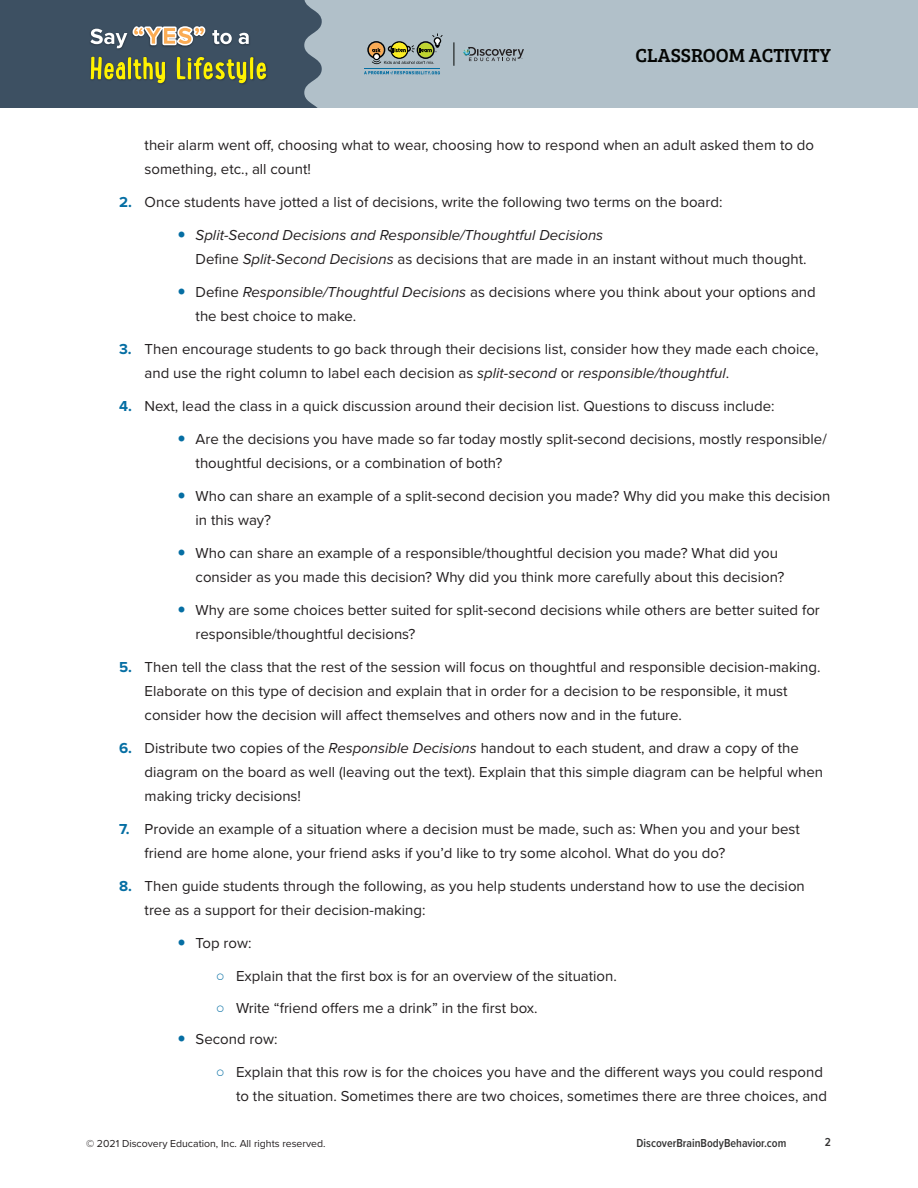
<style>
.page{position:relative;width:918px;height:1188px;background:#fff}
.page>*{position:absolute;margin:0;border:0;box-sizing:border-box;transform-origin:0 0}
.t1{font:19.5px "Bree Serif";color:#040503}
.t2{font:15px/24px "Proxima Nova";color:#231f20}
.t3{font:italic 15px/24px "Proxima Nova";color:#231f20}
.t4{font:600 12px "Proxima Nova Cond";color:#343333}
.t5{font:10.5px "Proxima Nova";color:#231f20}
.s1{font-weight:700;color:#056ea3}
.s2{font-style:normal}
.s3{font-style:italic}
.s4{font-family:"Arial";color:#056ea3}
</style>
<div class="page">
<div style="left:304px;top:0;width:614px;height:108px;background:#b1c0c9"></div>
<svg style="left:463px;top:47px;width:61px;height:14px"></svg>
<svg style="left:454px;top:42px;width:1px;height:24px"></svg>
<svg style="left:367px;top:33px;width:76px;height:32px"></svg>
<svg style="left:364px;top:71px;width:76px;height:4px"></svg>
<hr style="left:364px;top:68px;width:76px;height:1px;background:#046ea2">
<svg style="left:0;top:0;width:322px;height:108px;background:#506063"></svg>
<h1 class="t1" style="left:636px;top:41px;width:197px">CLASSROOM ACTIVITY</h1>
<p class="t2" style="left:145px;top:132px;width:671px">their alarm went off, choosing what to wear, choosing how to respond when an adult asked them to do something, etc., all count!</p>
<p class="t2" style="left:119px;top:189px;width:605px"><span class="s1">2.</span> Once students have jotted a list of decisions, write the following two terms on the board:</p>
<p class="t3" style="left:196px;top:222px;width:613px">Split-Second Decisions and Responsible/Thoughtful Decisions<br><span class="s2">Define</span> Split-Second Decisions <span class="s2">as decisions that are made in an instant without much thought.</span></p>
<p class="t2" style="left:196px;top:279px;width:622px">Define <span class="s3">Responsible/Thoughtful Decisions</span> as decisions where you think about your options and the best choice to make.</p>
<p class="t2" style="left:145px;top:336px;width:676px;text-indent:-26px"><span class="s1">3.</span> Then encourage students to go back through their decisions list, consider how they made each choice, and use the right column to label each decision as <span class="s3">split-second</span> or <span class="s3">responsible/thoughtful</span>.</p>
<p class="t2" style="left:119px;top:393px;width:657px"><span class="s1">4.</span> Next, lead the class in a quick discussion around their decision list. Questions to discuss include:</p>
<p class="t2" style="left:196px;top:426px;width:633px">Are the decisions you have made so far today mostly split-second decisions, mostly responsible/ thoughtful decisions, or a combination of both?</p>
<p class="t2" style="left:196px;top:483px;width:636px">Who can share an example of a split-second decision you made? Why did you make this decision in this way?</p>
<p class="t2" style="left:196px;top:540px;width:590px">Who can share an example of a responsible/thoughtful decision you made? What did you consider as you made this decision? Why did you think more carefully about this decision?</p>
<p class="t2" style="left:196px;top:597px;width:626px">Why are some choices better suited for split-second decisions while others are better suited for responsible/thoughtful decisions?</p>
<p class="t2" style="left:145px;top:654px;width:677px;text-indent:-26px"><span class="s1">5.</span> Then tell the class that the rest of the session will focus on thoughtful and responsible decision-making.<br>Elaborate on this type of decision and explain that in order for a decision to be responsible, it must consider how the decision will affect themselves and others now and in the future.</p>
<p class="t2" style="left:145px;top:735px;width:680px;text-indent:-26px"><span class="s1">6.</span> Distribute two copies of the <span class="s3">Responsible Decisions</span> handout to each student, and draw a copy of the diagram on the board as well (leaving out the text). Explain that this simple diagram can be helpful when making tricky decisions!</p>
<p class="t2" style="left:145px;top:816px;width:657px;text-indent:-26px"><span class="s1">7.</span> Provide an example of a situation where a decision must be made, such as: When you and your best friend are home alone, your friend asks if you’d like to try some alcohol. What do you do?</p>
<p class="t2" style="left:145px;top:873px;width:662px;text-indent:-26px"><span class="s1">8.</span> Then guide students through the following, as you help students understand how to use the decision tree as a support for their decision-making:</p>
<p class="t2" style="left:196px;top:930px;width:57px">Top row:</p>
<p class="t2" style="left:216px;top:963px;width:403px"><span class="s4">○</span> Explain that the first box is for an overview of the situation.</p>
<p class="t2" style="left:216px;top:995px;width:323px"><span class="s4">○</span> Write “friend offers me a drink” in the first box.</p>
<p class="t2" style="left:196px;top:1026px;width:83px">Second row:</p>
<p class="t2" style="left:216px;top:1059px;width:613px;text-align:right"><span class="s4">○</span> Explain that this row is for the choices you have and the different ways you could respond to the situation. Sometimes there are two choices, sometimes there are three choices, and</p>
<p class="t5" style="left:86px;top:1135px;width:241px">© 2021 Discovery Education, Inc. All rights reserved.</p>
<p class="t4" style="left:637px;top:1134px;width:151px">DiscoverBrainBodyBehavior.com</p>
<p class="t4" style="left:825px;top:1134px;width:8px">2</p>
</div>
